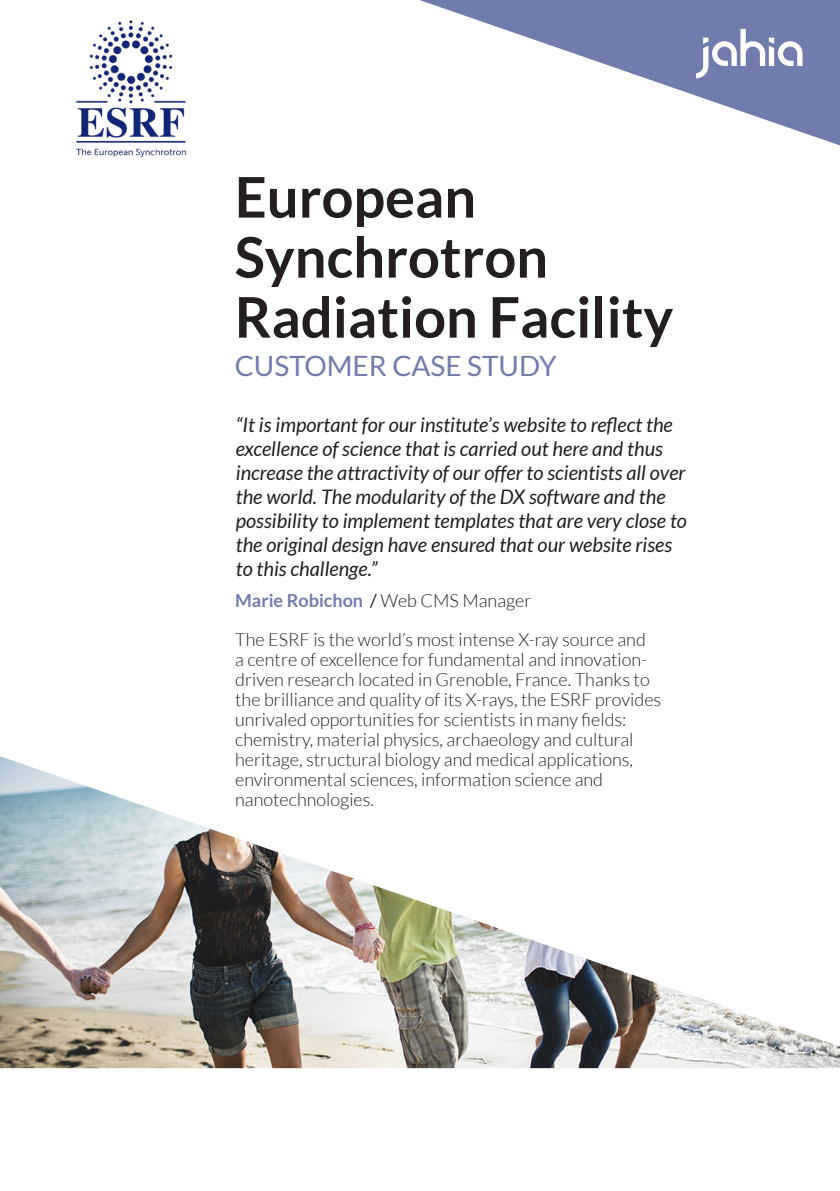
<style>
.page{position:relative;width:840px;height:1191px;background:#fff}
.page>*{position:absolute;margin:0;border:0;box-sizing:border-box;transform-origin:0 0}
.Titre_cards{font:700 56px/60px "Lato";color:#231f20}
.t1{font:28px "Lato";color:#717cad}
.Citations{font:italic 20px/24px "Lato";color:#231f20}
.Texte{font:300 18px/20px "Lato";color:#231f20}
.t2{font:700 18px "Lato";color:#717cad}
.s1{font-weight:400;color:#231f20}
.s2{font-weight:300;color:#231f20}
</style>
<div class="page">
<img style="left:76px;top:20px;width:111px;height:138px">
<svg style="left:420px;top:0;width:419px;height:145px"></svg>
<svg style="left:695px;top:29px;width:107px;height:49px"></svg>
<img style="left:0;top:756px;width:839px;height:312px">
<p class="Titre_cards" style="left:234px;top:166px;width:440px">European<br>Synchrotron<br>Radiation Facility</p>
<p class="t1" style="left:234px;top:350px;width:323px">CUSTOMER CASE STUDY</p>
<p class="Citations" style="left:236px;top:413px;width:452px">“It is important for our institute’s website to reflect the excellence of science that is carried out here and thus increase the attractivity of our offer to scientists all over the world. The modularity of the DX software and the possibility to implement templates that are very close to the original design have ensured that our website rises to this challenge.”</p>
<p class="t2" style="left:235px;top:589px;width:298px">Marie Robichon <span class="s1">/</span> <span class="s2">Web CMS Manager</span></p>
<p class="Texte" style="left:235px;top:629px;width:427px">The ESRF is the world’s most intense X-ray source and<br>a centre of excellence for fundamental and innovation&shy;driven research located in Grenoble, France. Thanks to the brilliance and quality of its X-rays, the ESRF provides unrivaled opportunities for scientists in many fields: chemistry, material physics, archaeology and cultural heritage, structural biology and medical applications, environmental sciences, information science and nanotechnologies.</p>
</div>
